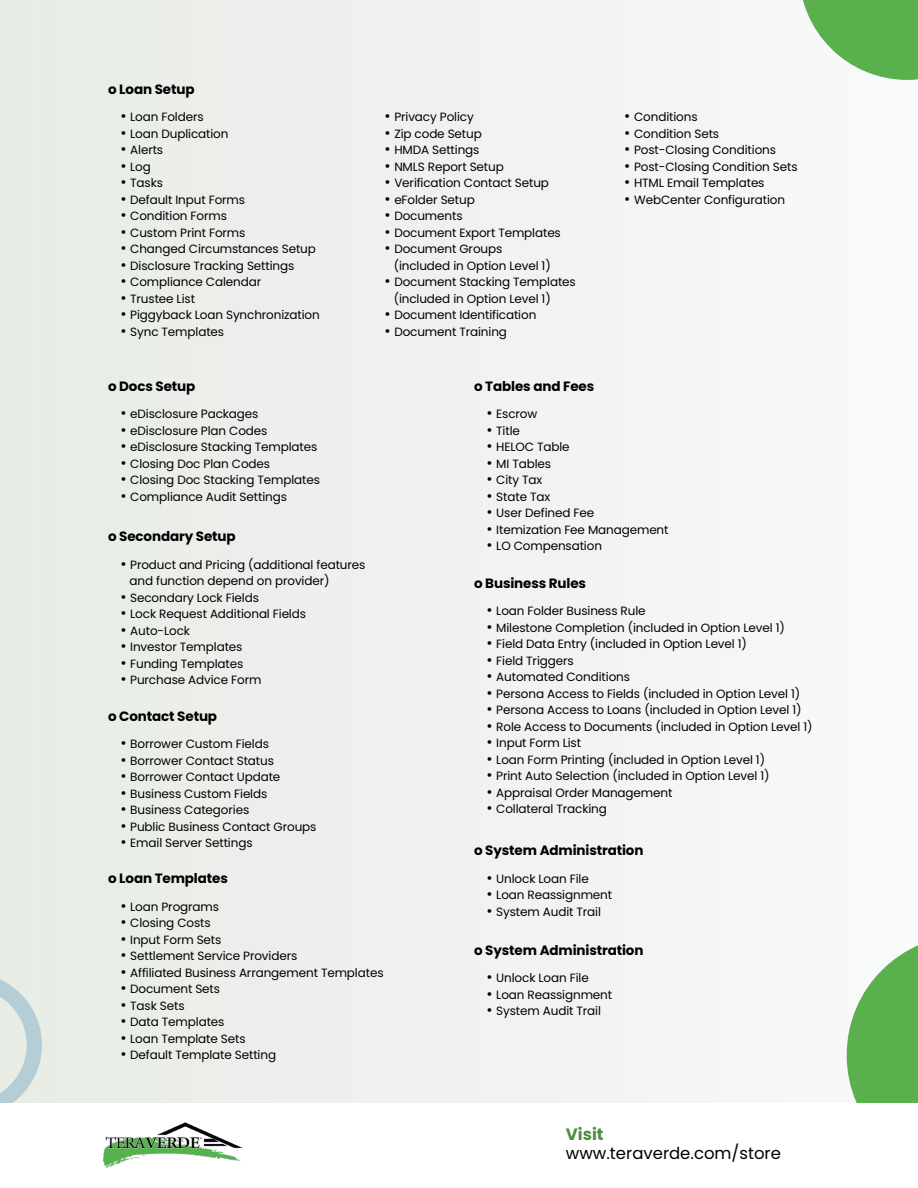
<style>
.page{position:relative;width:918px;height:1188px;background:#fff}
.page>*{position:absolute;margin:0;border:0;box-sizing:border-box;transform-origin:0 0}
.t1{font:16.5px "Poppins";color:#000}
.t2{font:700 16.5px "Poppins";color:#4e8c40}
.t3{font:700 13.5px "Poppins";letter-spacing:-.01em;color:#000}
.t4{font:12px/16.5px "Poppins";letter-spacing:-.01em;color:#000}
.s1{font-size:15px}
</style>
<div class="page">
<svg style="left:799px;top:0;width:119px;height:80px"></svg>
<svg style="left:847px;top:935px;width:71px;height:168px"></svg>
<svg style="left:0;top:972px;width:42px;height:131px;background:#d4e0de"></svg>
<img style="left:102px;top:1122px;width:141px;height:46px">
<p class="t3" style="left:108px;top:82px;width:88px">o Loan Setup</p>
<p class="t4" style="left:120px;top:109px;width:85px"><span class="s1">•</span> Loan Folders</p>
<p class="t4" style="left:120px;top:126px;width:110px"><span class="s1">•</span> Loan Duplication</p>
<p class="t4" style="left:120px;top:142px;width:44px"><span class="s1">•</span> Alerts</p>
<p class="t4" style="left:120px;top:159px;width:32px"><span class="s1">•</span> Log</p>
<p class="t4" style="left:120px;top:175px;width:44px"><span class="s1">•</span> Tasks</p>
<p class="t4" style="left:120px;top:192px;width:126px"><span class="s1">•</span> Default Input Forms</p>
<p class="t4" style="left:120px;top:208px;width:108px"><span class="s1">•</span> Condition Forms</p>
<p class="t4" style="left:120px;top:225px;width:127px"><span class="s1">•</span> Custom Print Forms</p>
<p class="t4" style="left:120px;top:241px;width:197px"><span class="s1">•</span> Changed Circumstances Setup</p>
<p class="t4" style="left:120px;top:258px;width:176px"><span class="s1">•</span> Disclosure Tracking Settings</p>
<p class="t4" style="left:120px;top:274px;width:142px"><span class="s1">•</span> Compliance Calendar</p>
<p class="t4" style="left:120px;top:291px;width:76px"><span class="s1">•</span> Trustee List</p>
<p class="t4" style="left:120px;top:307px;width:201px"><span class="s1">•</span> Piggyback Loan Synchronization</p>
<p class="t4" style="left:120px;top:324px;width:105px"><span class="s1">•</span> Sync Templates</p>
<p class="t3" style="left:108px;top:378px;width:89px">o Docs Setup</p>
<p class="t4" style="left:120px;top:406px;width:140px"><span class="s1">•</span> eDisclosure Packages</p>
<p class="t4" style="left:120px;top:422px;width:149px"><span class="s1">•</span> eDisclosure Plan Codes</p>
<p class="t4" style="left:120px;top:439px;width:199px"><span class="s1">•</span> eDisclosure Stacking Templates</p>
<p class="t4" style="left:120px;top:455px;width:151px"><span class="s1">•</span> Closing Doc Plan Codes</p>
<p class="t4" style="left:120px;top:472px;width:201px"><span class="s1">•</span> Closing Doc Stacking Templates</p>
<p class="t4" style="left:120px;top:488px;width:168px"><span class="s1">•</span> Compliance Audit Settings</p>
<p class="t3" style="left:108px;top:529px;width:129px">o Secondary Setup</p>
<p class="t4" style="left:130px;top:556px;width:237px;text-indent:-9px"><span class="s1">•</span> Product and Pricing (additional features and function depend on provider)</p>
<p class="t4" style="left:120px;top:589px;width:140px"><span class="s1">•</span> Secondary Lock Fields</p>
<p class="t4" style="left:120px;top:606px;width:187px"><span class="s1">•</span> Lock Request Additional Fields</p>
<p class="t4" style="left:120px;top:622px;width:71px"><span class="s1">•</span> Auto-Lock</p>
<p class="t4" style="left:120px;top:639px;width:124px"><span class="s1">•</span> Investor Templates</p>
<p class="t4" style="left:120px;top:655px;width:124px"><span class="s1">•</span> Funding Templates</p>
<p class="t4" style="left:120px;top:672px;width:143px"><span class="s1">•</span> Purchase Advice Form</p>
<p class="t3" style="left:108px;top:709px;width:111px">o Contact Setup</p>
<p class="t4" style="left:120px;top:736px;width:150px"><span class="s1">•</span> Borrower Custom Fields</p>
<p class="t4" style="left:120px;top:753px;width:155px"><span class="s1">•</span> Borrower Contact Status</p>
<p class="t4" style="left:120px;top:769px;width:162px"><span class="s1">•</span> Borrower Contact Update</p>
<p class="t4" style="left:120px;top:786px;width:149px"><span class="s1">•</span> Business Custom Fields</p>
<p class="t4" style="left:120px;top:802px;width:130px"><span class="s1">•</span> Business Categories</p>
<p class="t4" style="left:120px;top:819px;width:198px"><span class="s1">•</span> Public Business Contact Groups</p>
<p class="t4" style="left:120px;top:835px;width:134px"><span class="s1">•</span> Email Server Settings</p>
<p class="t4" style="left:384px;top:109px;width:91px"><span class="s1">•</span> Privacy Policy</p>
<p class="t4" style="left:384px;top:126px;width:99px"><span class="s1">•</span> Zip code Setup</p>
<p class="t4" style="left:384px;top:142px;width:97px"><span class="s1">•</span> HMDA Settings</p>
<p class="t4" style="left:384px;top:159px;width:121px"><span class="s1">•</span> NMLS Report Setup</p>
<p class="t4" style="left:384px;top:175px;width:166px"><span class="s1">•</span> Verification Contact Setup</p>
<p class="t4" style="left:384px;top:192px;width:92px"><span class="s1">•</span> eFolder Setup</p>
<p class="t4" style="left:384px;top:208px;width:80px"><span class="s1">•</span> Documents</p>
<p class="t4" style="left:384px;top:225px;width:178px"><span class="s1">•</span> Document Export Templates</p>
<p class="t4" style="left:394px;top:241px;width:159px;text-indent:-9px"><span class="s1">•</span> Document Groups (included in Option Level 1)</p>
<p class="t4" style="left:394px;top:274px;width:184px;text-indent:-9px"><span class="s1">•</span> Document Stacking Templates (included in Option Level 1)</p>
<p class="t4" style="left:384px;top:307px;width:153px"><span class="s1">•</span> Document Identification</p>
<p class="t4" style="left:384px;top:324px;width:124px"><span class="s1">•</span> Document Training</p>
<p class="t3" style="left:474px;top:378px;width:122px">o Tables and Fees</p>
<p class="t4" style="left:624px;top:109px;width:75px"><span class="s1">•</span> Conditions</p>
<p class="t4" style="left:624px;top:126px;width:97px"><span class="s1">•</span> Condition Sets</p>
<p class="t4" style="left:624px;top:142px;width:153px"><span class="s1">•</span> Post-Closing Conditions</p>
<p class="t4" style="left:624px;top:159px;width:175px"><span class="s1">•</span> Post-Closing Condition Sets</p>
<p class="t4" style="left:624px;top:175px;width:142px"><span class="s1">•</span> HTML Email Templates</p>
<p class="t4" style="left:624px;top:192px;width:162px"><span class="s1">•</span> WebCenter Configuration</p>
<p class="t4" style="left:486px;top:406px;width:52px"><span class="s1">•</span> Escrow</p>
<p class="t4" style="left:486px;top:422px;width:35px"><span class="s1">•</span> Title</p>
<p class="t4" style="left:486px;top:439px;width:85px"><span class="s1">•</span> HELOC Table</p>
<p class="t4" style="left:486px;top:455px;width:66px"><span class="s1">•</span> MI Tables</p>
<p class="t4" style="left:486px;top:472px;width:57px"><span class="s1">•</span> City Tax</p>
<p class="t4" style="left:486px;top:488px;width:65px"><span class="s1">•</span> State Tax</p>
<p class="t4" style="left:486px;top:505px;width:109px"><span class="s1">•</span> User Defined Fee</p>
<p class="t4" style="left:486px;top:521px;width:184px"><span class="s1">•</span> Itemization Fee Management</p>
<p class="t4" style="left:486px;top:538px;width:117px"><span class="s1">•</span> LO Compensation</p>
<p class="t3" style="left:474px;top:575px;width:114px">o Business Rules</p>
<p class="t4" style="left:486px;top:603px;width:161px"><span class="s1">•</span> Loan Folder Business Rule</p>
<p class="t4" style="left:486px;top:619px;width:300px"><span class="s1">•</span> Milestone Completion (included in Option Level 1)</p>
<p class="t4" style="left:486px;top:636px;width:262px"><span class="s1">•</span> Field Data Entry (included in Option Level 1)</p>
<p class="t4" style="left:486px;top:652px;width:89px"><span class="s1">•</span> Field Triggers</p>
<p class="t4" style="left:486px;top:669px;width:145px"><span class="s1">•</span> Automated Conditions</p>
<p class="t4" style="left:486px;top:685px;width:315px"><span class="s1">•</span> Persona Access to Fields (included in Option Level 1)</p>
<p class="t4" style="left:486px;top:702px;width:317px"><span class="s1">•</span> Persona Access to Loans (included in Option Level 1)</p>
<p class="t4" style="left:486px;top:718px;width:328px"><span class="s1">•</span> Role Access to Documents (included in Option Level 1)</p>
<p class="t4" style="left:486px;top:735px;width:96px"><span class="s1">•</span> Input Form List</p>
<p class="t4" style="left:486px;top:751px;width:280px"><span class="s1">•</span> Loan Form Printing (included in Option Level 1)</p>
<p class="t4" style="left:486px;top:768px;width:285px"><span class="s1">•</span> Print Auto Selection (included in Option Level 1)</p>
<p class="t4" style="left:486px;top:784px;width:188px"><span class="s1">•</span> Appraisal Order Management</p>
<p class="t4" style="left:486px;top:801px;width:122px"><span class="s1">•</span> Collateral Tracking</p>
<p class="t3" style="left:474px;top:843px;width:171px">o System Administration</p>
<p class="t3" style="left:108px;top:871px;width:121px">o Loan Templates</p>
<p class="t4" style="left:120px;top:898px;width:100px"><span class="s1">•</span> Loan Programs</p>
<p class="t4" style="left:120px;top:915px;width:92px"><span class="s1">•</span> Closing Costs</p>
<p class="t4" style="left:120px;top:931px;width:103px"><span class="s1">•</span> Input Form Sets</p>
<p class="t4" style="left:120px;top:948px;width:178px"><span class="s1">•</span> Settlement Service Providers</p>
<p class="t4" style="left:120px;top:964px;width:265px"><span class="s1">•</span> Affiliated Business Arrangement Templates</p>
<p class="t4" style="left:120px;top:981px;width:101px"><span class="s1">•</span> Document Sets</p>
<p class="t4" style="left:120px;top:997px;width:66px"><span class="s1">•</span> Task Sets</p>
<p class="t4" style="left:120px;top:1014px;width:106px"><span class="s1">•</span> Data Templates</p>
<p class="t4" style="left:120px;top:1030px;width:127px"><span class="s1">•</span> Loan Template Sets</p>
<p class="t4" style="left:120px;top:1047px;width:157px"><span class="s1">•</span> Default Template Setting</p>
<p class="t4" style="left:486px;top:870px;width:104px"><span class="s1">•</span> Unlock Loan File</p>
<p class="t4" style="left:486px;top:887px;width:127px"><span class="s1">•</span> Loan Reassignment</p>
<p class="t4" style="left:486px;top:903px;width:116px"><span class="s1">•</span> System Audit Trail</p>
<p class="t3" style="left:474px;top:942px;width:171px">o System Administration</p>
<p class="t4" style="left:486px;top:970px;width:104px"><span class="s1">•</span> Unlock Loan File</p>
<p class="t4" style="left:486px;top:986px;width:127px"><span class="s1">•</span> Loan Reassignment</p>
<p class="t4" style="left:486px;top:1003px;width:116px"><span class="s1">•</span> System Audit Trail</p>
<h1 class="t2" style="left:566px;top:1124px;width:39px">Visit</h1>
<h1 class="t1" style="left:566px;top:1144px;width:217px">www.teraverde.com/store</h1>
</div>
